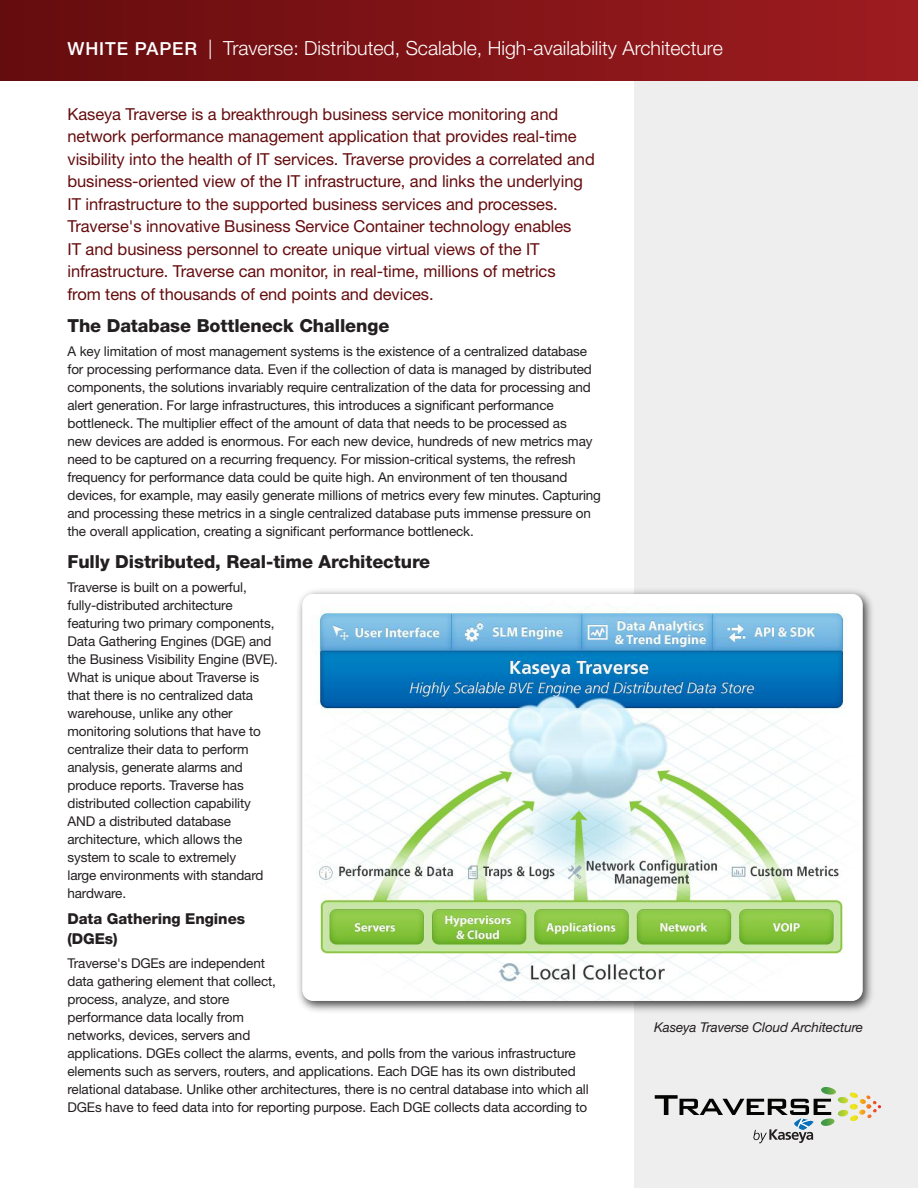
<style>
.page{position:relative;width:918px;height:1188px;background:#fff}
.page>*{position:absolute;margin:0;border:0;box-sizing:border-box;transform-origin:0 0}
.t1{font:300 19.5px "Helvetica Neue";color:#fff}
.t2{font:800 18px "Helvetica Neue";letter-spacing:-.005em;color:#231f20}
.t3{font:16.5px/22.5px "Helvetica Neue";letter-spacing:-.005em;color:#650c0e}
.t4{font:800 15px/19.2px "Helvetica Neue";letter-spacing:-.005em;color:#231f20}
.t5{font:13.5px/18px "Helvetica Neue";letter-spacing:-.01em;color:#231f20}
.t6{font:italic 13.5px "Helvetica Neue";letter-spacing:-.01em;color:#231f20}
.s1{font-weight:500;font-size:18px}
</style>
<div class="page">
<div style="left:634px;top:0;width:284px;height:1188px;background:#eeeeef"></div>
<div style="left:0;top:0;width:918px;height:81px;background:linear-gradient(to right,#650c0e,#9e1c20)"></div>
<img style="left:298px;top:590px;width:574px;height:421px">
<img style="left:302px;top:594px;width:561px;height:407px;border-radius:11px">
<svg style="left:655px;top:1087px;width:226px;height:56px"></svg>
<h1 class="t1" style="left:68px;top:41px;width:657px"><span class="s1">WHITE PAPER</span> | Traverse: Distributed, Scalable, High-availability Architecture</h1>
<p class="t3" style="left:67px;top:104px;width:529px">Kaseya Traverse is a breakthrough business service monitoring and network performance management application that provides real-time visibility into the health of IT services. Traverse provides a correlated and business-oriented view of the IT infrastructure, and links the underlying IT infrastructure to the supported business services and processes.<br>Traverse's innovative Business Service Container technology enables<br>IT and business personnel to create unique virtual views of the IT infrastructure. Traverse can monitor, in real-time, millions of metrics<br>from tens of thousands of end points and devices.</p>
<h2 class="t2" style="left:68px;top:320px;width:323px">The Database Bottleneck Challenge</h2>
<p class="t5" style="left:67px;top:344px;width:535px">A key limitation of most management systems is the existence of a centralized database for processing performance data. Even if the collection of data is managed by distributed components, the solutions invariably require centralization of the data for processing and alert generation. For large infrastructures, this introduces a significant performance bottleneck. The multiplier effect of the amount of data that needs to be processed as<br>new devices are added is enormous. For each new device, hundreds of new metrics may need to be captured on a recurring frequency. For mission-critical systems, the refresh frequency for performance data could be quite high. An environment of ten thousand devices, for example, may easily generate millions of metrics every few minutes. Capturing and processing these metrics in a single centralized database puts immense pressure on the overall application, creating a significant performance bottleneck.</p>
<h2 class="t2" style="left:68px;top:555px;width:364px">Fully Distributed, Real-time Architecture</h2>
<p class="t5" style="left:67px;top:579px;width:212px">Traverse is built on a powerful, fully-distributed architecture featuring two primary components,<br>Data Gathering Engines (DGE) and the Business Visibility Engine (BVE).<br>What is unique about Traverse is that there is no centralized data warehouse, unlike any other monitoring solutions that have to centralize their data to perform analysis, generate alarms and produce reports. Traverse has distributed collection capability<br>AND a distributed database architecture, which allows the system to scale to extremely<br>large environments with standard hardware.</p>
<p class="t4" style="left:68px;top:911px;width:179px">Data Gathering Engines (DGEs)</p>
<p class="t5" style="left:67px;top:955px;width:523px">Traverse's DGEs are independent<br>data gathering element that collect,<br>process, analyze, and store<br>performance data locally from<br>networks, devices, servers and<br>applications. DGEs collect the alarms, events, and polls from the various infrastructure elements such as servers, routers, and applications. Each DGE has its own distributed relational database. Unlike other architectures, there is no central database into which all DGEs have to feed data into for reporting purpose. Each DGE collects data according to</p>
<p class="t6" style="left:654px;top:1023px;width:211px">Kaseya Traverse Cloud Architecture</p>
</div>
